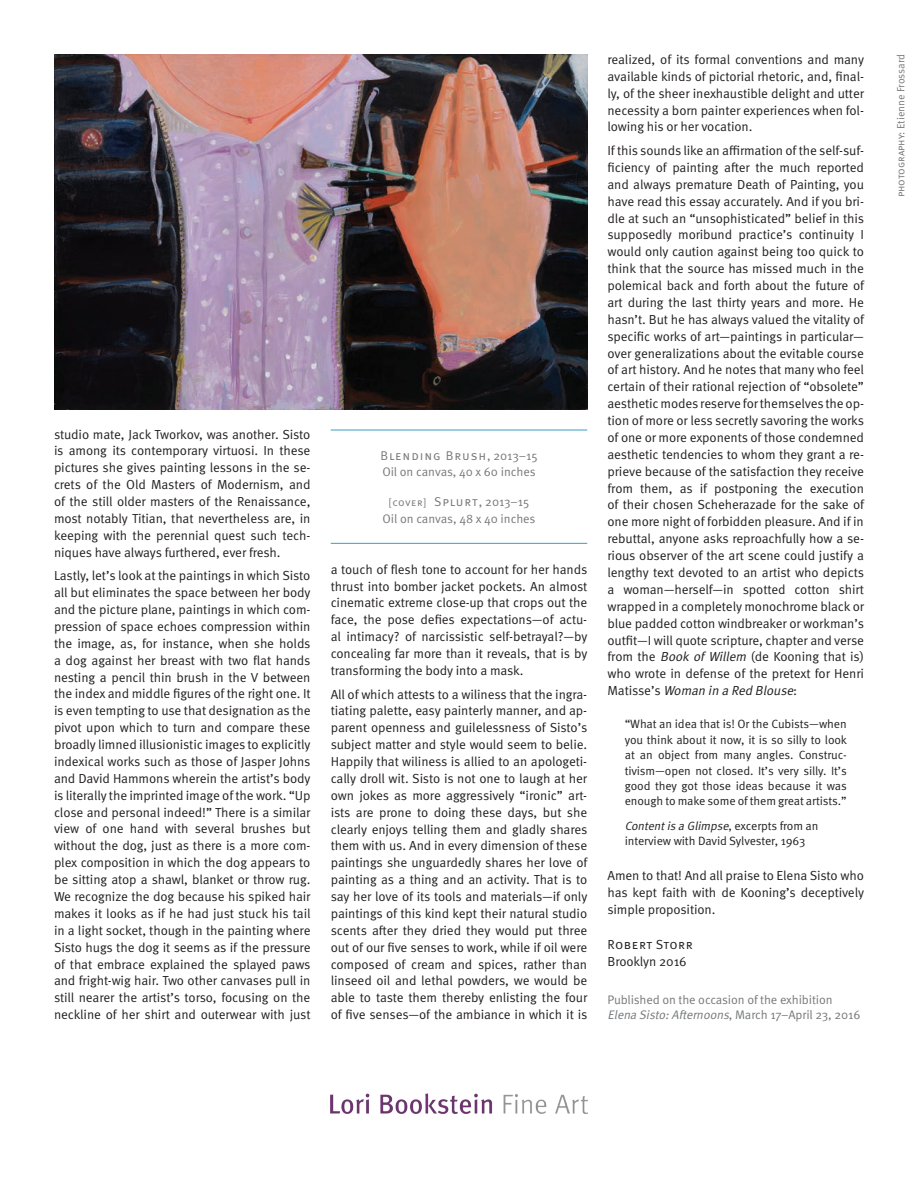
<style>
.page{position:relative;width:918px;height:1188px;background:#fff}
.page>*{position:absolute;margin:0;border:0;box-sizing:border-box;transform-origin:0 0}
.t1{font:13.2px/17px "Meta OT Norm";letter-spacing:-.01em;color:#231f20;text-align:justify}
.t2{font:13.2px/17px "Meta OT Norm";letter-spacing:.01em;color:#231f20}
.Dubrow_Captions_Line{font:12.75px "Meta OT Norm";letter-spacing:.075em;color:#76787b}
.Dubrow_Captions_Line-2{font:12.3px/15.3px "Meta OT Norm";letter-spacing:-.005em;color:#76787b}
.t3{font:12px/15.3px "Meta OT Norm";letter-spacing:-.015em;color:#231f20;text-align:justify}
.Dubrow_Essay_Text{font:10.5px "Meta OT Norm";color:#76787b}
.s1{font-size:12.3px}
.s2{font-size:10.5px}
.s3{font-size:12.75px}
.s4{font-style:italic}
</style>
<div class="page">
<img style="left:331px;top:1093px;width:256px;height:21px">
<hr style="left:331px;top:430px;width:256px;height:1px;background:#3a9dc4">
<hr style="left:331px;top:543px;width:256px;height:1px;background:#3a9dc4">
<img style="left:54px;top:54px;width:533px;height:356px">
<p class="t1" style="left:54px;top:426px;width:258px">studio mate, Jack Tworkov, was another. Sisto is among its contemporary virtuosi. In these pictures she gives painting lessons in the se&shy;crets of the Old Masters of Modernism, and of the still older masters of the Renaissance, most notably Titian, that nevertheless are, in keeping with the perennial quest such tech&shy;niques have always furthered, ever fresh.</p>
<p class="t1" style="left:54px;top:567px;width:258px">Lastly, let’s look at the paintings in which Sisto all but eliminates the space between her body and the picture plane, paintings in which com&shy;pression of space echoes compression within the image, as, for instance, when she holds a dog against her breast with two flat hands nesting a pencil thin brush in the V between the index and middle figures of the right one. It is even tempting to use that designation as the pivot upon which to turn and compare these broadly limned illusionistic images to explicitly indexical works such as those of Jasper Johns and David Hammons wherein the artist’s body is literally the imprinted image of the work. “Up close and personal indeed!” There is a similar view of one hand with several brushes but without the dog, just as there is a more com&shy;plex composition in which the dog appears to be sitting atop a shawl, blanket or throw rug.<br>We recognize the dog because his spiked hair makes it looks as if he had just stuck his tail in a light socket, though in the painting where Sisto hugs the dog it seems as if the pressure of that embrace explained the splayed paws and fright-wig hair. Two other canvases pull in still nearer the artist’s torso, focusing on the neckline of her shirt and outerwear with just</p>
<p class="t1" style="left:331px;top:561px;width:258px">a touch of flesh tone to account for her hands thrust into bomber jacket pockets. An almost cinematic extreme close-up that crops out the face, the pose defies expectations—of actu&shy;al intimacy? of narcissistic self-betrayal?—by concealing far more than it reveals, that is by transforming the body into a mask.</p>
<p class="Dubrow_Captions_Line" style="left:380px;top:448px;width:159px">Blending Brush<span class="s1">, 2013–15</span></p>
<p class="Dubrow_Captions_Line-2" style="left:382px;top:465px;width:155px">Oil on canvas, 40 x 60 inches</p>
<p class="Dubrow_Captions_Line-2" style="left:389px;top:495px;width:142px"><span class="s2">[cover]</span> <span class="s3">Splurt</span>, 2013–15</p>
<p class="Dubrow_Captions_Line-2" style="left:383px;top:511px;width:155px">Oil on canvas, 48 x 40 inches</p>
<p class="t1" style="left:331px;top:686px;width:259px">All of which attests to a wiliness that the ingra&shy;tiating palette, easy painterly manner, and ap&shy;parent openness and guilelessness of Sisto’s subject matter and style would seem to belie.<br>Happily that wiliness is allied to an apologeti&shy;cally droll wit. Sisto is not one to laugh at her own jokes as more aggressively “ironic” art&shy;ists are prone to doing these days, but she clearly enjoys telling them and gladly shares them with us. And in every dimension of these paintings she unguardedly shares her love of painting as a thing and an activity. That is to say her love of its tools and materials—if only paintings of this kind kept their natural studio scents after they dried they would put three out of our five senses to work, while if oil were composed of cream and spices, rather than linseed oil and lethal powders, we would be able to taste them thereby enlisting the four of five senses—of the ambiance in which it is</p>
<p class="t1" style="left:608px;top:51px;width:258px">realized, of its formal conventions and many available kinds of pictorial rhetoric, and, final&shy;ly, of the sheer inexhaustible delight and utter necessity a born painter experiences when fol&shy;lowing his or her vocation.</p>
<p class="t1" style="left:608px;top:142px;width:259px">If this sounds like an affirmation of the self-suf&shy;ficiency of painting after the much reported and always premature Death of Painting, you have read this essay accurately. And if you bri&shy;dle at such an “unsophisticated” belief in this supposedly moribund practice’s continuity I would only caution against being too quick to think that the source has missed much in the polemical back and forth about the future of art during the last thirty years and more. He hasn’t. But he has always valued the vitality of specific works of art—paintings in particular— over generalizations about the evitable course of art history. And he notes that many who feel certain of their rational rejection of “obsolete” aesthetic modes reserve for themselves the op&shy;tion of more or less secretly savoring the works of one or more exponents of those condemned aesthetic tendencies to whom they grant a re&shy;prieve because of the satisfaction they receive from them, as if postponing the execution of their chosen Scheherazade for the sake of one more night of forbidden pleasure. And if in rebuttal, anyone asks reproachfully how a se&shy;rious observer of the art scene could justify a lengthy text devoted to an artist who depicts a woman—herself—in spotted cotton shirt wrapped in a completely monochrome black or blue padded cotton windbreaker or workman’s outfit—I will quote scripture, chapter and verse from the <span class="s4">Book of Willem</span> (de Kooning that is) who wrote in defense of the pretext for Henri M a t i s s e ’ s <span class="s4">Woman in a Red Blouse</span>:</p>
<p class="t3" style="left:625px;top:717px;width:224px">“What an idea that is! Or the Cubists—when you think about it now, it is so silly to look at an object from many angles. Construc&shy;tivism—open not closed. It’s very silly. It’s good they got those ideas because it was enough to make some of them great artists.”</p>
<p class="t3" style="left:625px;top:818px;width:195px"><span class="s4">Contentisa Glimpse</span>, exc e r p t s fro m a n interview with David Sylvester, 1963</p>
<p class="t1" style="left:608px;top:867px;width:258px">Amen to that! And all praise to Elena Sisto who has kept faith with de Kooning’s deceptively simple proposition.</p>
<p class="t2" style="left:608px;top:936px;width:87px">Robert Storr<br>Brooklyn 2016</p>
<p class="Dubrow_Captions_Line-2" style="left:608px;top:992px;width:255px">Published on the occasion of the exhibition<br><span class="s4">Elena Sisto:Afternoons</span>, M a rc h 17–A p ri l 2 3 , 2 0 1 6</p>
<p class="Dubrow_Essay_Text" style="left:895px;top:197px;width:145px;rotate:-90deg">PHOTOGRAPHY: Etienne Frossard</p>
</div>
